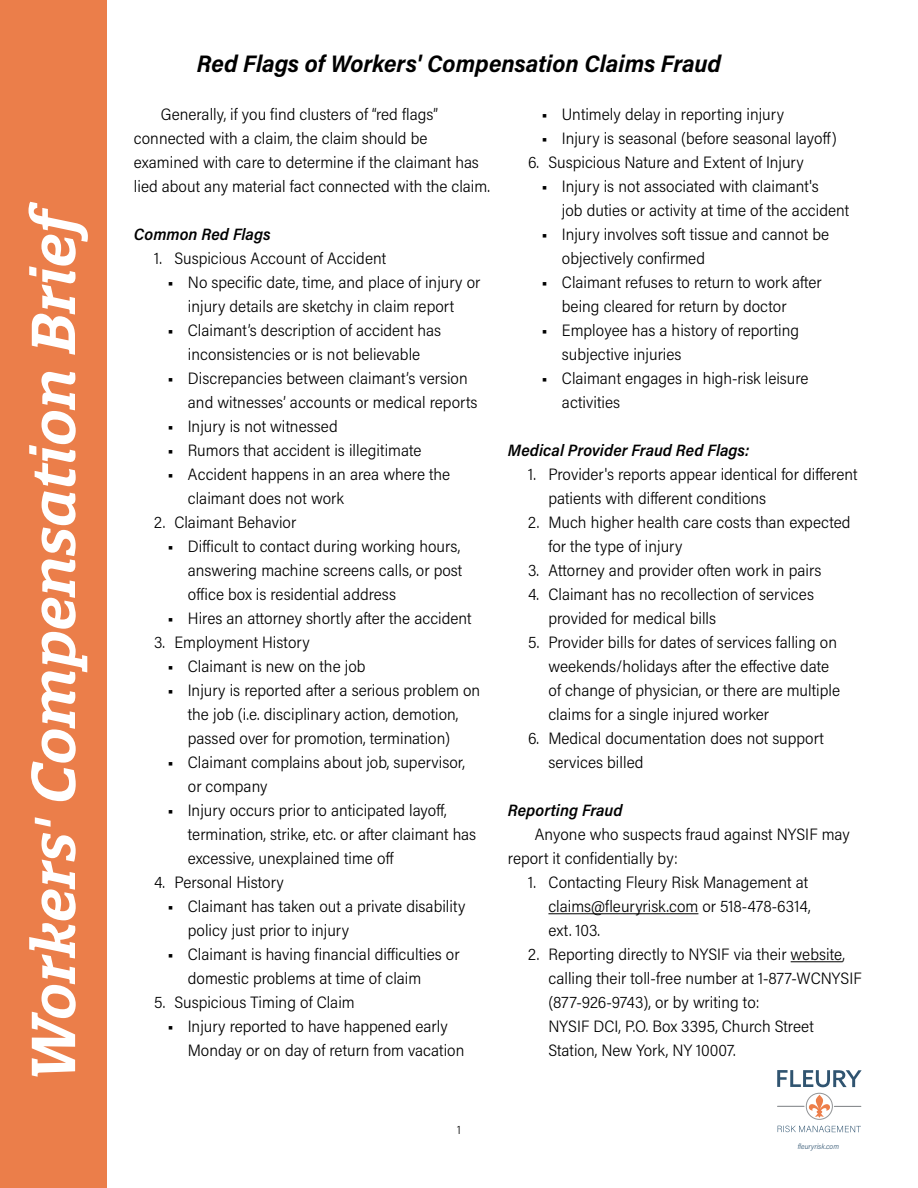
<style>
.page{position:relative;width:918px;height:1188px;background:#fff}
.page>*{position:absolute;margin:0;border:0;box-sizing:border-box;transform-origin:0 0}
.t1{font:italic 600 60px "Quatro Slab";color:#fff}
.t2{font:italic 700 24px "Acumin Pro Semi Cond";color:#000}
.t3{font:300 16.5px/24px "Acumin Pro Semi Cond";color:#000}
.t4{font:italic 600 16.5px "Acumin Pro Semi Cond";color:#000}
.t5{font:300 12px "Acumin Pro Semi Cond";color:#000}
.t6{font:italic 300 7.5px "Acumin Pro Semi Cond";color:#2f5370}
</style>
<div class="page">
<div style="left:0;top:0;width:107px;height:1188px;background:#eb7e4a"></div>
<svg style="left:777px;top:1070px;width:85px;height:17px"></svg>
<svg style="left:778px;top:1126px;width:83px;height:6px"></svg>
<div style="left:806px;top:1093px;width:27px;height:27px;border:1px solid #929496;border-radius:50%"></div>
<svg style="left:778px;top:1095px;width:83px;height:23px"></svg>
<hr style="left:548px;top:913px;width:150px;height:1px;background:#000">
<hr style="left:791px;top:961px;width:52px;height:1px;background:#000">
<h1 class="t1" style="left:15px;top:1081px;width:889px;rotate:-90deg">Workers' Compensation Brief</h1>
<h2 class="t2" style="left:197px;top:46px;width:526px">Red Flags of Workers' Compensation Claims Fraud</h2>
<p class="t3" style="left:134px;top:102px;width:358px;text-indent:27px">Generally, if you find clusters of “red flags” connected with a claim, the claim should be examined with care to determine if the claimant has lied about any material fact connected with the claim.</p>
<p class="t4" style="left:134px;top:223px;width:138px">Common Red Flags</p>
<p class="t3" style="left:154px;top:246px;width:233px">1. Suspicious Account of Accident</p>
<p class="t3" style="left:168px;top:270px;width:314px;text-align:center">■ No specific date, time, and place of injury or injury details are sketchy in claim report</p>
<p class="t3" style="left:168px;top:318px;width:275px;text-align:center">■ Claimant’s description of accident has inconsistencies or is not believable</p>
<p class="t3" style="left:188px;top:366px;width:291px;text-indent:-20px">■ Discrepancies between claimant’s version and witnesses’ accounts or medical reports</p>
<p class="t3" style="left:168px;top:414px;width:172px">■ Injury is not witnessed</p>
<p class="t3" style="left:168px;top:438px;width:255px">■ Rumors that accident is illegitimate</p>
<p class="t3" style="left:188px;top:462px;width:264px;text-indent:-20px">■ Accident happens in an area where the claimant does not work</p>
<p class="t3" style="left:154px;top:510px;width:144px">2. Claimant Behavior</p>
<p class="t3" style="left:188px;top:534px;width:276px;text-indent:-20px">■ Difficult to contact during working hours, answering machine screens calls, or post office box is residential address</p>
<p class="t3" style="left:168px;top:606px;width:305px">■ Hires an attorney shortly after the accident</p>
<p class="t3" style="left:154px;top:630px;width:157px">3. Employment History</p>
<p class="t3" style="left:168px;top:654px;width:199px">■ Claimant is new on the job</p>
<p class="t3" style="left:168px;top:678px;width:314px;text-align:center">■ Injury is reported after a serious problem on the job (i.e. disciplinary action, demotion, passed over for promotion, termination)</p>
<p class="t3" style="left:188px;top:750px;width:279px;text-indent:-20px">■ Claimant complains about job, supervisor, or company</p>
<p class="t3" style="left:188px;top:798px;width:290px;text-indent:-20px">■ Injury occurs prior to anticipated layoff, termination, strike, etc. or after claimant has excessive, unexplained time off</p>
<p class="t3" style="left:154px;top:870px;width:131px">4. Personal History</p>
<p class="t3" style="left:188px;top:894px;width:279px;text-indent:-20px">■ Claimant has taken out a private disability policy just prior to injury</p>
<p class="t3" style="left:188px;top:942px;width:273px;text-indent:-20px">■ Claimant is having financial difficulties or domestic problems at time of claim</p>
<p class="t3" style="left:154px;top:990px;width:202px">5. Suspicious Timing of Claim</p>
<p class="t3" style="left:188px;top:1014px;width:278px;text-indent:-20px">■ Injury reported to have happened early<br>Monday or on day of return from vacation</p>
<p class="t3" style="left:542px;top:102px;width:244px">■ Untimely delay in reporting injury</p>
<p class="t3" style="left:542px;top:126px;width:297px">■ Injury is seasonal (before seasonal layoff)</p>
<p class="t3" style="left:528px;top:150px;width:277px">6. Suspicious Nature and Extent of Injury</p>
<p class="t3" style="left:562px;top:174px;width:289px;text-indent:-20px">■ Injury is not associated with claimant's<br>job duties or activity at time of the accident</p>
<p class="t3" style="left:562px;top:222px;width:269px;text-indent:-20px">■ Injury involves soft tissue and cannot be objectively confirmed</p>
<p class="t3" style="left:562px;top:270px;width:261px;text-indent:-20px">■ Claimant refuses to return to work after being cleared for return by doctor</p>
<p class="t3" style="left:562px;top:318px;width:239px;text-indent:-20px">■ Employee has a history of reporting subjective injuries</p>
<p class="t3" style="left:562px;top:366px;width:248px;text-indent:-20px">■ Claimant engages in high-risk leisure activities</p>
<p class="t4" style="left:508px;top:439px;width:243px">Medical Provider Fraud Red Flags:</p>
<p class="t3" style="left:548px;top:462px;width:311px;text-indent:-20px">1. Provider's reports appear identical for different patients with different conditions</p>
<p class="t3" style="left:548px;top:510px;width:304px;text-indent:-20px">2. Much higher health care costs than expected for the type of injury</p>
<p class="t3" style="left:528px;top:558px;width:295px">3. Attorney and provider often work in pairs</p>
<p class="t3" style="left:548px;top:582px;width:267px;text-indent:-20px">4. Claimant has no recollection of services provided for medical bills</p>
<p class="t3" style="left:548px;top:630px;width:293px;text-indent:-20px">5. Provider bills for dates of services falling on weekends/holidays after the effective date of change of physician, or there are multiple claims for a single injured worker</p>
<p class="t3" style="left:548px;top:726px;width:277px;text-indent:-20px">6. Medical documentation does not support services billed</p>
<p class="t4" style="left:508px;top:799px;width:116px">Reporting Fraud</p>
<p class="t3" style="left:508px;top:822px;width:343px;text-indent:27px">Anyone who suspects fraud against NYSIF may report it confidentially by:</p>
<p class="t3" style="left:548px;top:870px;width:264px;text-indent:-20px">1. Contacting Fleury Risk Management at claims@fleuryrisk.com or 518-478-6314, ext. 103.</p>
<p class="t3" style="left:548px;top:942px;width:315px;text-indent:-20px">2. Reporting directly to NYSIF via their website, calling their toll-free number at 1-877-WCNYSIF (877-926-9743), or by writing to:<br>NYSIF DCI, P.O. Box 3395, Church Street Station, New York, NY 10007.</p>
<p class="t5" style="left:457px;top:1122px;width:5px">1</p>
<p class="t6" style="left:798px;top:1141px;width:43px">fleuryrisk.com</p>
</div>
